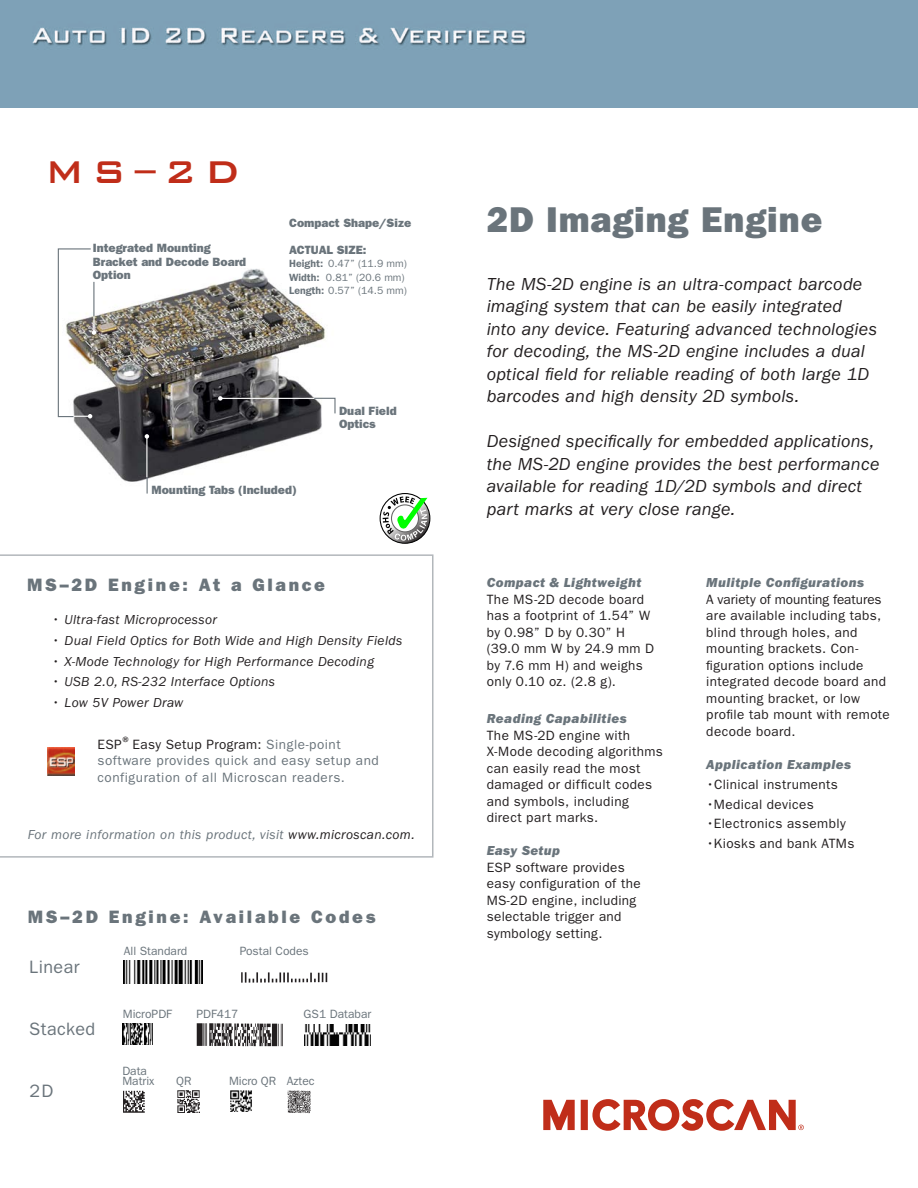
<style>
.page{position:relative;width:918px;height:1188px;background:#fff}
.page>*{position:absolute;margin:0;border:0;box-sizing:border-box;transform-origin:0 0}
.HeadlineC--BankGothi{font:500 42px "Bank Gothic BT";color:#c02d19}
.HeadlineA{font:36px "ITC Franklin Gothic Std Hvy";letter-spacing:.025em;color:#6a747b}
.Paragraph_A{font:italic 18px/22.5px "ITC Franklin Gothic Std";letter-spacing:.01em;color:#231f20}
.HeadlineB{font:18px "ITC Franklin Gothic Std Hvy";letter-spacing:.15em;color:#6a747b}
.Code_headlines_3_-_P{font:18px "ITC Franklin Gothic Std";letter-spacing:.025em;color:#6a747b}
.Body_Copy{font:13.5px/16.5px "ITC Franklin Gothic Std";letter-spacing:.025em;color:#231f20}
.Body_Copy-2{font:italic 13.5px "ITC Franklin Gothic Std";letter-spacing:.025em;color:#231f20}
.BodyCopyGray{font:13.5px/16.5px "ITC Franklin Gothic Std";letter-spacing:.04em;color:#6a747b}
.BodyCopyGray-2{font:italic 13.5px "ITC Franklin Gothic Std";letter-spacing:.025em;color:#6a747b}
.Body_Copy-3{font:13.5px "ITC Franklin Gothic Std Hvy It";letter-spacing:.03em;color:#6a747b}
.Cutlines-Product{font:12px/13.5px "ITC Franklin Gothic Std Hvy";color:#6a747b}
.IndividualCodeHeadli{font:12px/10.5px "ITC Franklin Gothic Std";color:#6a747b}
.Cutlines-Product-2{font:10.5px "ITC Franklin Gothic Std";color:#6a747b}
.s1{font-weight:600}
.s2{color:#231f20}
.s3{font-family:"ITC Franklin Gothic Std Hvy It";color:#6a747b}
</style>
<div class="page">
<img style="left:73px;top:268px;width:253px;height:226px">
<svg style="left:0;top:554px;width:434px;height:304px"></svg>
<svg style="left:543px;top:1099px;width:32px;height:32px"></svg>
<div style="left:581px;top:1100px;width:7px;height:30px;border:4px solid #c02d19"></div>
<svg style="left:592px;top:1099px;width:212px;height:32px"></svg>
<div style="left:0;top:0;width:918px;height:108px;background:#7ea1b7"></div>
<svg style="left:380px;top:494px;width:50px;height:49px"></svg>
<div style="left:380px;top:493px;width:50px;height:51px;border:1px solid #000;border-radius:50%"></div>
<svg style="left:383px;top:496px;width:44px;height:45px"></svg>
<img style="left:304px;top:1025px;width:66px;height:20px">
<img style="left:122px;top:1023px;width:31px;height:22px">
<img style="left:124px;top:960px;width:78px;height:23px">
<img style="left:178px;top:1091px;width:22px;height:21px">
<img style="left:123px;top:1091px;width:22px;height:22px">
<img style="left:197px;top:1024px;width:85px;height:23px">
<img style="left:230px;top:1090px;width:22px;height:22px">
<img style="left:288px;top:1090px;width:23px;height:23px">
<img style="left:241px;top:972px;width:87px;height:11px">
<hr style="left:146px;top:436px;width:1px;height:41px;background:#fff">
<svg style="left:145px;top:434px;width:4px;height:5px"></svg>
<svg style="left:147px;top:477px;width:1px;height:17px"></svg>
<hr style="left:220px;top:398px;width:95px;height:1px;background:#fff">
<svg style="left:218px;top:396px;width:5px;height:5px"></svg>
<img style="left:47px;top:748px;width:28px;height:27px">
<svg style="left:313px;top:397px;width:23px;height:18px"></svg>
<svg style="left:57px;top:248px;width:39px;height:170px"></svg>
<p class="HeadlineC--BankGothi" style="left:45px;top:150px;width:197px">MS–2D</p>
<p class="Cutlines-Product" style="left:93px;top:241px;width:155px">Integrated Mounting<br>Bracket and Decode Board<br>Option</p>
<p class="Cutlines-Product" style="left:289px;top:216px;width:124px">Compact Shape/Size</p>
<p class="Cutlines-Product" style="left:289px;top:243px;width:79px">ACTUAL SIZE:</p>
<p class="Cutlines-Product-2" style="left:289px;top:258px;width:119px"><span class="s1">Height:</span> 0.47” (11.9 mm)</p>
<p class="Cutlines-Product-2" style="left:289px;top:271px;width:117px"><span class="s1">Width:</span> 0.81” (20.6 mm)</p>
<p class="Cutlines-Product-2" style="left:289px;top:285px;width:119px"><span class="s1">Length:</span> 0.57” (14.5 mm)</p>
<p class="Cutlines-Product" style="left:339px;top:404px;width:59px">Dual Field<br>Optics</p>
<p class="Cutlines-Product" style="left:151px;top:483px;width:147px">Mounting Tabs (Included)</p>
<p class="HeadlineB" style="left:27px;top:574px;width:300px">MS–2D Engine: At a Glance</p>
<p class="Body_Copy-2" style="left:51px;top:612px;width:168px">• Ultra-fast Microprocessor</p>
<p class="Body_Copy-2" style="left:51px;top:633px;width:353px">• Dual Field Optics for Both Wide and High Density Fields</p>
<p class="Body_Copy-2" style="left:51px;top:654px;width:325px">• X-Mode Technology for High Performance Decoding</p>
<p class="Body_Copy-2" style="left:51px;top:674px;width:226px">• USB 2.0, RS-232 Interface Options</p>
<p class="Body_Copy-2" style="left:51px;top:695px;width:134px">• Low 5V Power Draw</p>
<p class="BodyCopyGray" style="left:98px;top:736px;width:283px"><span class="s2">ESP</span><sup>®</sup><span class="s2">Easy Setup Program:</span> Single-point software provides quick and easy setup and configuration of all Microscan readers.</p>
<p class="BodyCopyGray-2" style="left:28px;top:827px;width:388px">For more information on this product, visit <span class="s2">www.microscan.com.</span></p>
<p class="HeadlineB" style="left:28px;top:906px;width:349px">MS–2D Engine: Available Codes</p>
<p class="Code_headlines_3_-_P" style="left:29px;top:957px;width:52px">Linear</p>
<p class="IndividualCodeHeadli" style="left:124px;top:946px;width:65px">All Standard</p>
<p class="IndividualCodeHeadli" style="left:240px;top:946px;width:71px">Postal Codes</p>
<p class="Code_headlines_3_-_P" style="left:29px;top:1018px;width:68px">Stacked</p>
<p class="Code_headlines_3_-_P" style="left:30px;top:1081px;width:25px">2D</p>
<p class="IndividualCodeHeadli" style="left:123px;top:1009px;width:51px">MicroPDF</p>
<p class="IndividualCodeHeadli" style="left:196px;top:1009px;width:43px">PDF417</p>
<p class="IndividualCodeHeadli" style="left:304px;top:1008px;width:69px">GS1 Databar</p>
<p class="IndividualCodeHeadli" style="left:122px;top:1066px;width:34px">Data<br>Matrix</p>
<p class="IndividualCodeHeadli" style="left:176px;top:1076px;width:17px">QR</p>
<p class="IndividualCodeHeadli" style="left:229px;top:1076px;width:87px">Micro QR Aztec</p>
<p class="HeadlineA" style="left:487px;top:199px;width:337px">2D Imaging Engine</p>
<p class="Paragraph_A" style="left:487px;top:273px;width:392px">The MS-2D engine is an ultra-compact barcode imaging system that can be easily integrated<br>into any device. Featuring advanced technologies for decoding, the MS-2D engine includes a dual optical field for reliable reading of both large 1D barcodes and high density 2D symbols.</p>
<p class="Paragraph_A" style="left:487px;top:430px;width:394px">Designed specifically for embedded applications, the MS-2D engine provides the best performance available for reading 1D/2D symbols and direct part marks at very close range.</p>
<p class="Body_Copy" style="left:487px;top:574px;width:169px"><span class="s3">Compact &amp; Lightweight<br></span>The MS-2D decode board has a footprint of 1.54” W by 0.98” D by 0.30” H (39.0 mm W by 24.9 mm D by 7.6 mm H) and weighs only 0.10 oz. (2.8 g).</p>
<p class="Body_Copy" style="left:487px;top:711px;width:178px"><span class="s3">Reading Capabilities<br></span>The MS-2D engine with<br>X-Mode decoding algorithms can easily read the most damaged or difficult codes and symbols, including direct part marks.</p>
<p class="Body_Copy" style="left:487px;top:843px;width:155px"><span class="s3">Easy Setup<br></span>ESP software provides easy configuration of the<br>MS-2D engine, including selectable trigger and symbology setting.</p>
<p class="Body_Copy" style="left:706px;top:574px;width:185px"><span class="s3">Mulitple Configurations<br></span>A variety of mounting features are available including tabs, blind through holes, and mounting brackets. Con&shy;figuration options include integrated decode board and mounting bracket, or low profile tab mount with remote decode board.</p>
<p class="Body_Copy-3" style="left:706px;top:756px;width:146px">Application Examples</p>
<p class="Body_Copy" style="left:706px;top:777px;width:133px">•Clinical instruments</p>
<p class="Body_Copy" style="left:706px;top:796px;width:109px">•Medical devices</p>
<p class="Body_Copy" style="left:706px;top:816px;width:141px">•Electronics assembly</p>
<p class="Body_Copy" style="left:706px;top:835px;width:150px">•Kiosks and bank ATMs</p>
</div>
